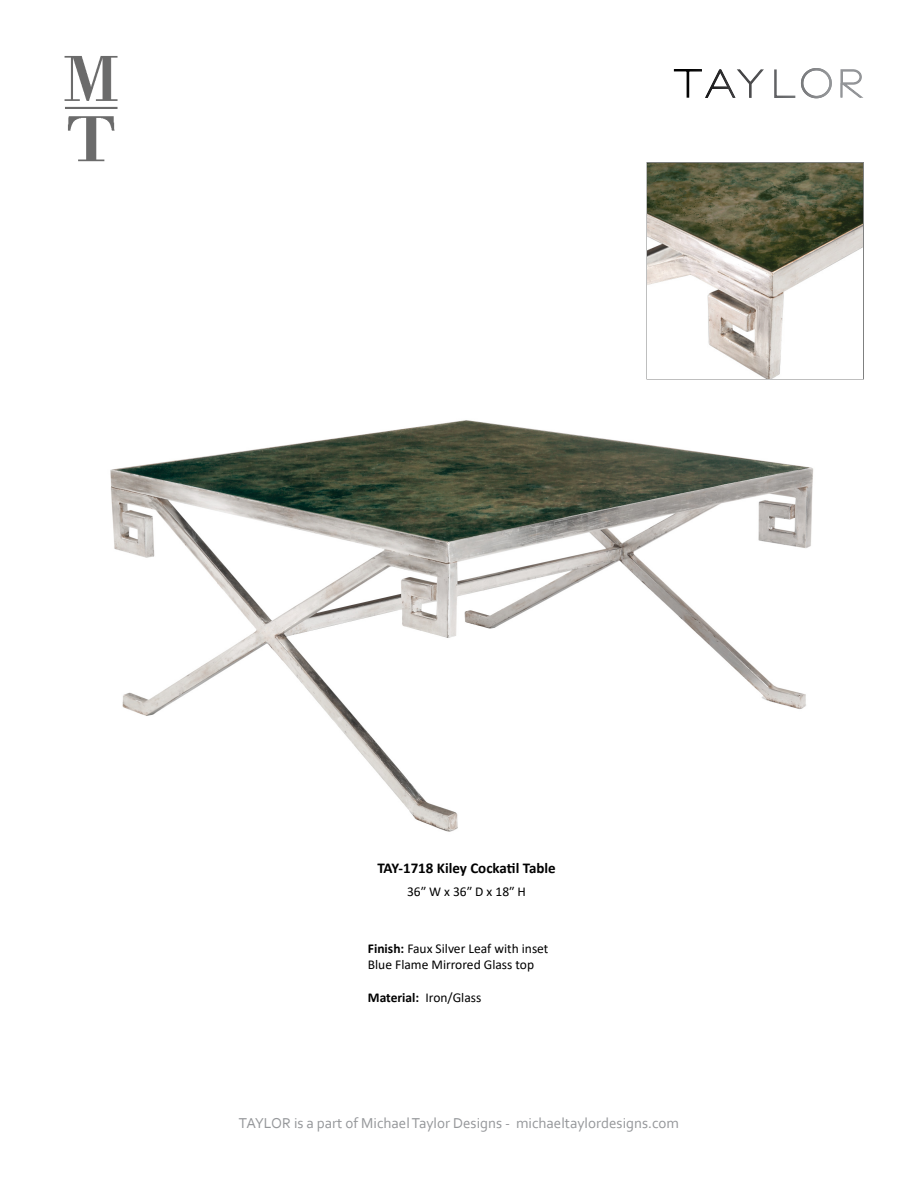
<style>
.page{position:relative;width:918px;height:1188px;background:#fff}
.page>*{position:absolute;margin:0;border:0;box-sizing:border-box;transform-origin:0 0}
.t1{font:15px "Corbel";color:#95979a}
.t2{font:700 15px "Calibri";color:#000}
.t3{font:13.5px/16.2px "Calibri";color:#000}
.s1{font-weight:700}
</style>
<div class="page">
<img style="left:64px;top:56px;width:54px;height:106px">
<svg style="left:673px;top:69px;width:91px;height:29px"></svg>
<svg style="left:774px;top:68px;width:58px;height:31px"></svg>
<svg style="left:840px;top:69px;width:23px;height:29px"></svg>
<img style="left:110px;top:420px;width:704px;height:412px">
<img style="left:648px;top:163px;width:215px;height:216px">
<p class="t2" style="left:377px;top:863px;width:180px">TAY-1718 Kiley Cocka!l Table</p>
<p class="t3" style="left:407px;top:884px;width:121px">36ʺ W x 36ʺ D x 18ʺ H</p>
<p class="t3" style="left:368px;top:941px;width:182px"><span class="s1">Finish:</span> Faux Silver Leaf with inset<br>Blue Flame Mirrored Glass top</p>
<p class="t3" style="left:368px;top:990px;width:115px"><span class="s1">Material:</span> Iron/Glass</p>
<p class="t1" style="left:239px;top:1117px;width:442px">TAYLOR is a part of Michael Taylor Designs - michaeltaylordesigns.com</p>
</div>
